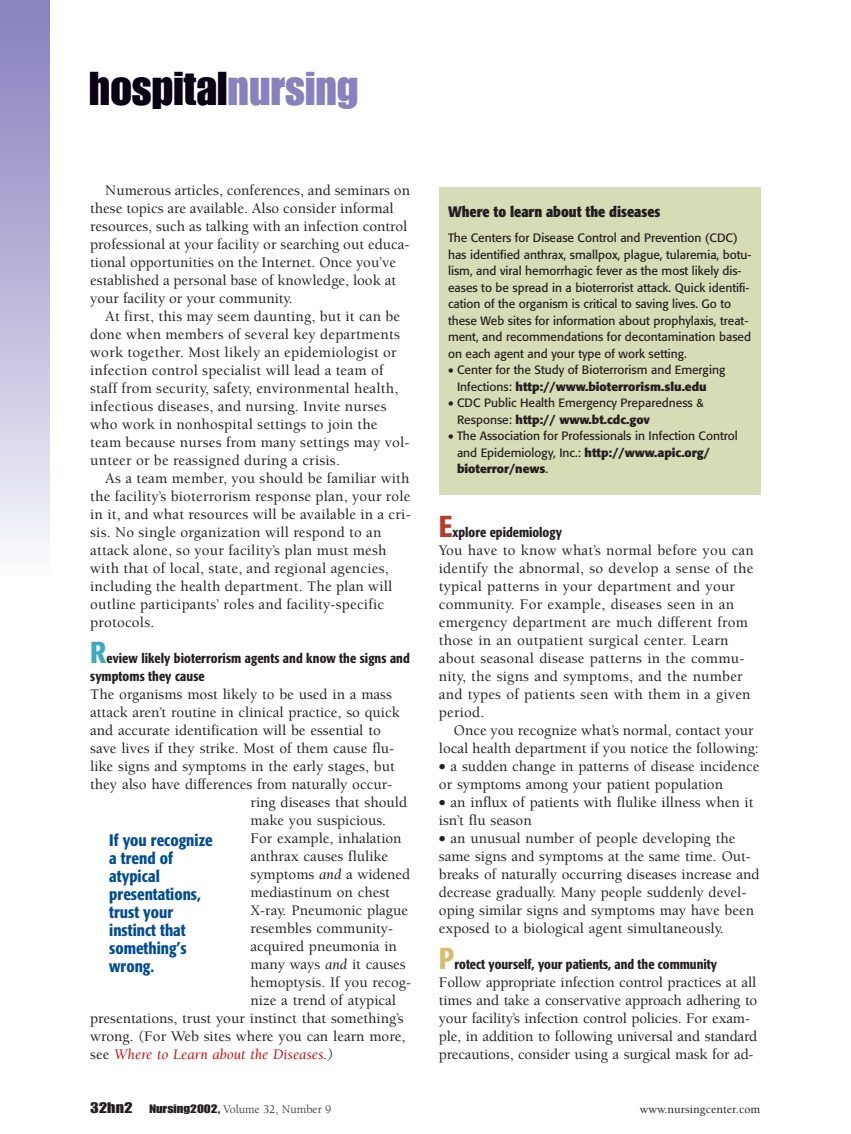
<style>
.page{position:relative;width:851px;height:1134px;background:#fff}
.page>*{position:absolute;margin:0;border:0;box-sizing:border-box;transform-origin:0 0}
.t1{font:46.5px "Impact";color:#0a0215}
.t2{font:500 condensed 30px "Formata";color:#3dabba}
.t3{font:500 condensed 30px "Formata";color:#b93b2b}
.t4{font:500 condensed 30px "Formata";color:#d5bf6c}
.t5{font:500 condensed 16.5px/18px "Formata";color:#014d95}
.t6{font:500 15px/18px "Berkeley";color:#231f20}
.t7{font:italic 15px "Berkeley";color:#c4121a}
.t8{font:700 condensed 15px "Formata";color:#231f20}
.t9{font:500 condensed 13.5px/18px "Formata";letter-spacing:.005em;color:#231f20}
.t10{font:12px/16.5px "Formata";color:#231f20}
.t11{font:12px "Berkeley";color:#231f20}
.t12{font:500 12px "Berkeley";color:#231f20}
.s1{color:#8781bd}
.s2{font-weight:400;font-style:italic}
.s3{font-weight:500;font-style:normal;color:#231f20}
.s4{color:#231f20}
.s5{font-weight:700}
.s6{font-family:"SHC Impact";font-size:15px}
.s7{font-family:"SHC Impact"}
</style>
<div class="page">
<div style="left:0;top:0;width:49px;height:576px;background:linear-gradient(to bottom,#847dbb,#f6f7fb)"></div>
<div style="left:439px;top:187px;width:321px;height:307px;background:#d5dcb6"></div>
<h1 class="t1" style="left:89px;top:72px;width:271px">hospital<span class="s1">nursing</span></h1>
<p class="t6" style="left:90px;top:183px;width:321px;text-indent:15px">Numerous articles, conferences, and seminars on these topics are available. Also consider informal resources, such as talking with an infection control professional at your facility or searching out educa&shy;tional opportunities on the Internet. Once you’ve established a personal base of knowledge, look at your facility or your community.</p>
<p class="t6" style="left:90px;top:309px;width:321px;text-indent:15px">At first, this may seem daunting, but it can be done when members of several key departments work together. Most likely an epidemiologist or infection control specialist will lead a team of staff from security, safety, environmental health, infectious diseases, and nursing. Invite nurses who work in nonhospital settings to join the team because nurses from many settings may vol&shy;unteer or be reassigned during a crisis.</p>
<p class="t6" style="left:90px;top:471px;width:322px;text-indent:15px">As a team member, you should be familiar with the facility’s bioterrorism response plan, your role in it, and what resources will be available in a cri&shy;sis. No single organization will respond to an attack alone, so your facility’s plan must mesh with that of local, state, and regional agencies, including the health department. The plan will outline participants’ roles and facility-specific protocols.</p>
<h2 class="t2" style="left:90px;top:640px;width:18px">R</h2>
<p class="t9" style="left:90px;top:650px;width:321px;text-indent:16px">eview likely bioterrorism agents and know the signs and symptoms they cause</p>
<p class="t6" style="left:90px;top:687px;width:303px">The organisms most likely to be used in a mass</p>
<p class="t6" style="left:90px;top:705px;width:311px">attack aren’t routine in clinical practice, so quick</p>
<p class="t6" style="left:90px;top:723px;width:292px">and accurate identification will be essential to</p>
<p class="t6" style="left:90px;top:741px;width:305px">save lives if they strike. Most of them cause flu-</p>
<p class="t6" style="left:90px;top:759px;width:306px">like signs and symptoms in the early stages, but</p>
<p class="t6" style="left:90px;top:777px;width:303px">they also have differences from naturally occur-</p>
<p class="t6" style="left:250px;top:795px;width:158px">ring diseases that should</p>
<p class="t6" style="left:250px;top:813px;width:137px">make you suspicious.</p>
<p class="t6" style="left:250px;top:831px;width:153px">For example, inhalation</p>
<p class="t6" style="left:250px;top:849px;width:139px">anthrax causes flulike</p>
<p class="t6" style="left:250px;top:867px;width:161px">symptoms <span class="s2">and</span> a widened</p>
<p class="t6" style="left:250px;top:885px;width:141px">mediastinum on chest</p>
<p class="t6" style="left:250px;top:903px;width:159px">X-ray. Pneumonic plague</p>
<p class="t6" style="left:250px;top:921px;width:144px">resembles community-</p>
<p class="t6" style="left:250px;top:939px;width:148px">acquired pneumonia in</p>
<p class="t6" style="left:250px;top:957px;width:157px">many ways <span class="s2">and</span> it causes</p>
<p class="t6" style="left:250px;top:975px;width:162px">hemoptysis. If you recog-</p>
<p class="t6" style="left:250px;top:993px;width:147px">nize a trend of atypical</p>
<p class="t6" style="left:90px;top:1011px;width:315px">presentations, trust your instinct that something’s</p>
<p class="t6" style="left:90px;top:1029px;width:316px">wrong. (For Web sites where you can learn more,</p>
<p class="t7" style="left:90px;top:1048px;width:244px"><span class="s3">see</span> Where to Learn about the Diseases<span class="s4">.)</span></p>
<p class="t5" style="left:109px;top:832px;width:105px">If you recognize a trend of atypical presentations, trust your instinct that something’s wrong.</p>
<p class="t8" style="left:448px;top:205px;width:214px">Where to learn about the diseases</p>
<p class="t10" style="left:448px;top:231px;width:305px">The Centers for Disease Control and Prevention (CDC) has identified anthrax, smallpox, plague, tularemia, botu&shy;lism, and viral hemorrhagic fever as the most likely dis&shy;eases to be spread in a bioterrorist attack. Quick identifi&shy;cation of the organism is critical to saving lives. Go to these Web sites for information about prophylaxis, treat&shy;ment, and recommendations for decontamination based on each agent and your type of work setting.</p>
<p class="t10" style="left:457px;top:363px;width:270px;text-indent:-9px">• Center for the Study of Bioterrorism and Emerging<br>Infections: <span class="s5">http://www.bioterrorism.slu.edu</span></p>
<p class="t10" style="left:457px;top:396px;width:248px;text-indent:-9px">• CDC Public Health Emergency Preparedness &amp;<br>Response: <span class="s5">http:// www.bt.cdc.gov</span></p>
<p class="t10" style="left:457px;top:429px;width:282px;text-indent:-9px">• The Association for Professionals in Infection Control and Epidemiology, Inc.: <span class="s5">http://www.apic.org/ bioterror/news</span>.</p>
<h2 class="t3" style="left:439px;top:514px;width:15px">E</h2>
<p class="t9" style="left:452px;top:524px;width:111px">xplore epidemiology</p>
<p class="t6" style="left:439px;top:543px;width:316px">You have to know what’s normal before you can identify the abnormal, so develop a sense of the typical patterns in your department and your community. For example, diseases seen in an emergency department are much different from those in an outpatient surgical center. Learn about seasonal disease patterns in the commu&shy;nity, the signs and symptoms, and the number and types of patients seen with them in a given period.</p>
<p class="t6" style="left:439px;top:723px;width:321px;text-indent:15px">Once you recognize what’s normal, contact your local health department if you notice the following:</p>
<p class="t6" style="left:439px;top:759px;width:322px">• a sudden change in patterns of disease incidence or symptoms among your patient population</p>
<p class="t6" style="left:439px;top:795px;width:316px">• an influx of patients with flulike illness when it isn’t flu season</p>
<p class="t6" style="left:439px;top:831px;width:322px">• an unusual number of people developing the same signs and symptoms at the same time. Out&shy;breaks of naturally occurring diseases increase and decrease gradually. Many people suddenly devel&shy;oping similar signs and symptoms may have been exposed to a biological agent simultaneously.</p>
<h2 class="t4" style="left:439px;top:946px;width:17px">P</h2>
<p class="t9" style="left:454px;top:956px;width:264px">rotect yourself, your patients, and the community</p>
<p class="t6" style="left:439px;top:975px;width:320px">Follow appropriate infection control practices at all times and take a conservative approach adhering to your facility’s infection control policies. For exam&shy;ple, in addition to following universal and standard precautions, consider using a surgical mask for ad-</p>
<p class="t11" style="left:90px;top:1105px;width:243px"><span class="s6">32hn2</span> <span class="s7">Nursing2002,</span> Volume 32, Number 9</p>
<p class="t12" style="left:640px;top:1105px;width:122px">www.nursingcenter.com</p>
</div>
